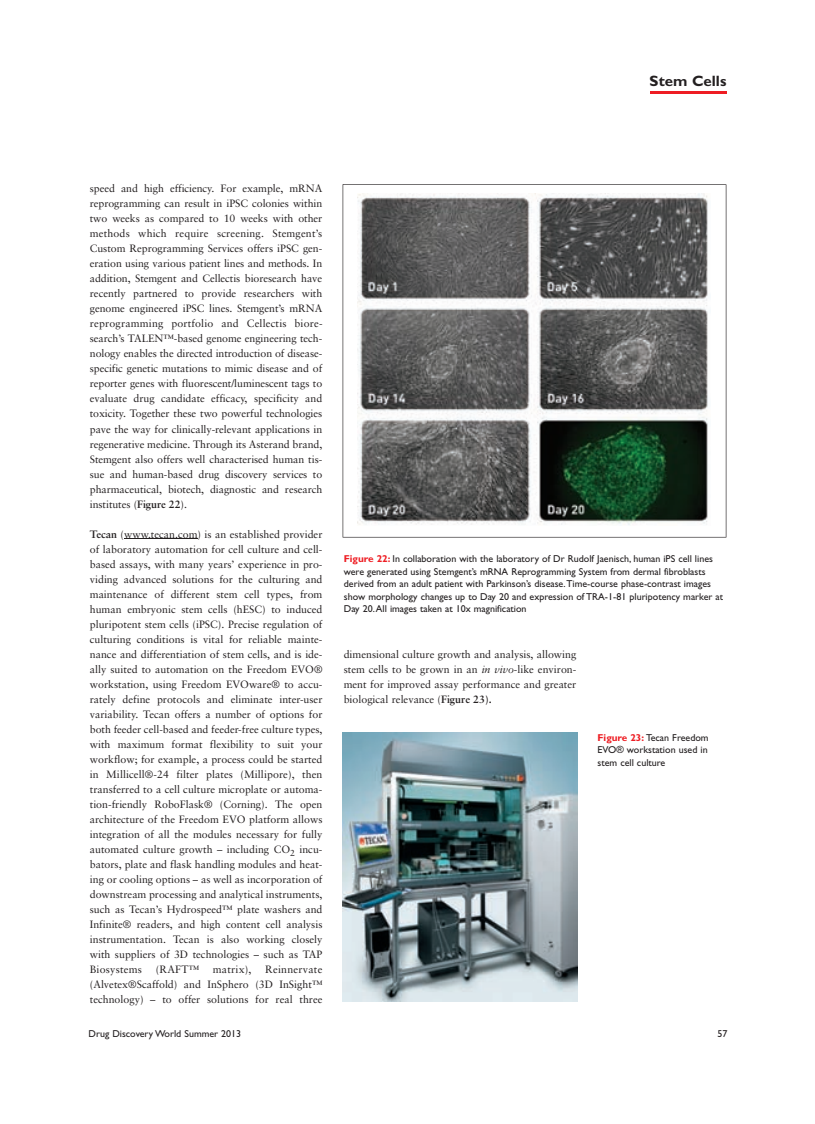
<style>
.page{position:relative;width:815px;height:1124px;background:#fff}
.page>*{position:absolute;margin:0;border:0;box-sizing:border-box;transform-origin:0 0}
.t1{font:700 15px "Gill Sans";color:#231f20}
.t2{font:10.62px/15px "Sabon";color:#231f20;text-align:justify}
.t3{font:10px/12.5px "Gill Sans";color:#231f20}
.s1{font-weight:700}
.s2{font-weight:700;color:#ee1d23}
.s3{font-style:italic}
</style>
<div class="page">
<hr style="left:650px;top:91px;width:76px;height:3px;background:#ee1d23">
<hr style="left:124px;top:538px;width:74px;height:1px;background:#231f20">
<svg style="left:343px;top:184px;width:383px;height:353px"></svg>
<img style="left:343px;top:732px;width:235px;height:269px">
<h1 class="t1" style="left:650px;top:76px;width:78px">Stem Cells</h1>
<p class="t2" style="left:90px;top:182px;width:234px">speed and high efficiency. For example, mRNA reprogramming can result in iPSC colonies within two weeks as compared to 10 weeks with other methods which require screening. Stemgent’s Custom Reprogramming Services offers iPSC gen&shy;eration using various patient lines and methods. In addition, Stemgent and Cellectis bioresearch have recently partnered to provide researchers with genome engineered iPSC lines. Stemgent’s mRNA reprogramming portfolio and Cellectis biore&shy;search’s TALEN™-based genome engineering tech&shy;nology enables the directed introduction of disease&shy;specific genetic mutations to mimic disease and of reporter genes with fluorescent/luminescent tags to evaluate drug candidate efficacy, specificity and toxicity. Together these two powerful technologies pave the way for clinically-relevant applications in regenerative medicine. Through its Asterand brand, Stemgent also offers well characterised human tis&shy;sue and human-based drug discovery services to pharmaceutical, biotech, diagnostic and research institutes (<span class="s1">Figure 22</span>).</p>
<p class="t2" style="left:90px;top:527px;width:234px"><span class="s1">Tecan</span> (www.tecan.com) is an established provider of laboratory automation for cell culture and cell&shy;based assays, with many years’ experience in pro&shy;viding advanced solutions for the culturing and maintenance of different stem cell types, from human embryonic stem cells (hESC) to induced pluripotent stem cells (iPSC). Precise regulation of culturing conditions is vital for reliable mainte&shy;nance and differentiation of stem cells, and is ide&shy;ally suited to automation on the Freedom EVO® workstation, using Freedom EVOware® to accu&shy;rately define protocols and eliminate inter-user variability. Tecan offers a number of options for both feeder cell-based and feeder-free culture types, with maximum format flexibility to suit your workflow; for example, a process could be started in Millicell®-24 filter plates (Millipore), then transferred to a cell culture microplate or automa&shy;tion-friendly RoboFlask® (Corning). The open architecture of the Freedom EVO platform allows integration of all the modules necessary for fully automated culture growth – including CO<sub>2</sub> incu&shy;bators, plate and flask handling modules and heat&shy;ing or cooling options – as well as incorporation of downstream processing and analytical instruments, such as Tecan’s Hydrospeed™ plate washers and Infinite® readers, and high content cell analysis instrumentation. Tecan is also working closely with suppliers of 3D technologies – such as TAP Biosystems</p>
<p class="t2" style="left:156px;top:962px;width:45px">(RAFT™</p>
<p class="t2" style="left:213px;top:962px;width:40px">matrix),</p>
<p class="t2" style="left:90px;top:962px;width:234px;text-indent:175px">Reinnervate (Alvetex®Scaffold) and InSphero (3D InSight™ technology) – to offer solutions for real three</p>
<p class="t3" style="left:344px;top:553px;width:381px"><span class="s2">Figure 22:</span> In collaboration with the laboratory of Dr Rudolf Jaenisch, human iPS cell lines were generated using Stemgent’s mRNA Reprogramming System from dermal fibroblasts derived from an adult patient with Parkinson’s disease. Time-course phase-contrast images show morphology changes up to Day 20 and expression of TRA-1-81 pluripotency marker at Day 20. All images taken at 10x magnification</p>
<p class="t2" style="left:344px;top:647px;width:234px">dimensional culture growth and analysis, allowing stem cells to be grown in an <span class="s3">in vivo</span>-like environ&shy;ment for improved assay performance and greater biological relevance (<span class="s1">Figure 23).</span></p>
<p class="t3" style="left:598px;top:732px;width:113px;text-align:justify"><span class="s2">Figure 23:</span> Tecan Freedom EVO® workstation used in stem cell culture</p>
<p class="t3" style="left:89px;top:1028px;width:154px">Drug Discovery World Summer 2013</p>
<p class="t3" style="left:717px;top:1028px;width:11px">57</p>
</div>
